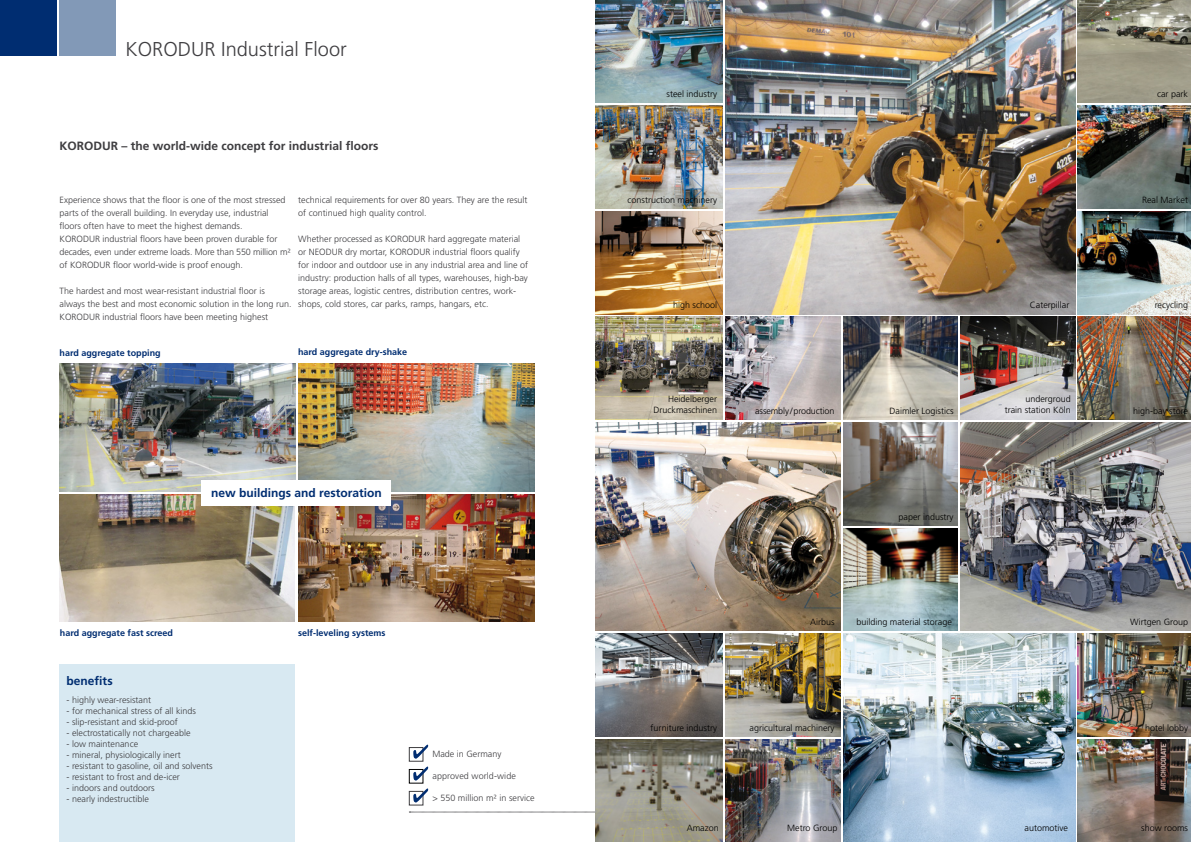
<style>
.page{position:relative;width:1191px;height:842px;background:#fff}
.page>*{position:absolute;margin:0;border:0;box-sizing:border-box;transform-origin:0 0}
.Tabellen-Text_9_11pt{font:300 20px "Frutiger";color:#3e3d40}
.Tabellen-Text_9_11pt-2{font:700 12px "Frutiger";color:#3e3d40}
.Tabellen-Text_9_11pt-3{font:700 12px "Frutiger";color:#002d71}
.Tabellen-Text_9_11pt-4{font:300 9px/13px "Frutiger";color:#3e3d40}
.Bildunterschrift{font:300 9px/11px "Frutiger";color:#000;text-align:right}
.Tabellen-Text_9_11pt-5{font:700 9px "Frutiger";color:#002d71}
</style>
<div class="page">
<div style="left:0;top:0;width:57px;height:56px;background:#002d71"></div>
<div style="left:60px;top:0;width:56px;height:56px;background:#8299b7"></div>
<div style="left:60px;top:664px;width:235px;height:178px;background:#d8e9f2"></div>
<img style="left:60px;top:364px;width:235px;height:127px">
<img style="left:60px;top:494px;width:235px;height:128px">
<img style="left:298px;top:364px;width:236px;height:127px">
<img style="left:298px;top:494px;width:236px;height:128px">
<div style="left:409px;top:747px;width:14px;height:14px;border:1px solid #3e3d40"></div>
<svg style="left:413px;top:745px;width:15px;height:14px"></svg>
<div style="left:409px;top:769px;width:14px;height:14px;border:1px solid #000"></div>
<svg style="left:413px;top:766px;width:15px;height:15px"></svg>
<div style="left:409px;top:791px;width:14px;height:14px;border:1px solid #3e3d40"></div>
<svg style="left:413px;top:788px;width:15px;height:14px"></svg>
<svg style="left:409px;top:812px;width:186px;height:1px"></svg>
<div style="left:202px;top:480px;width:189px;height:26px;background:#fff"></div>
<img style="left:1077px;top:106px;width:114px;height:102px">
<img style="left:1077px;top:211px;width:114px;height:103px">
<img style="left:725px;top:317px;width:115px;height:103px">
<img style="left:843px;top:317px;width:114px;height:103px">
<img style="left:960px;top:317px;width:115px;height:103px">
<img style="left:1077px;top:317px;width:114px;height:103px">
<img style="left:843px;top:422px;width:114px;height:103px">
<img style="left:960px;top:422px;width:231px;height:209px">
<img style="left:843px;top:528px;width:114px;height:103px">
<img style="left:725px;top:0;width:350px;height:314px">
<img style="left:1077px;top:0;width:114px;height:103px">
<img style="left:595px;top:0;width:128px;height:103px">
<img style="left:595px;top:106px;width:128px;height:102px">
<img style="left:595px;top:211px;width:128px;height:103px">
<img style="left:595px;top:317px;width:128px;height:103px">
<img style="left:595px;top:422px;width:245px;height:209px">
<img style="left:595px;top:634px;width:128px;height:102px">
<img style="left:725px;top:634px;width:115px;height:102px">
<img style="left:843px;top:634px;width:232px;height:208px">
<img style="left:1077px;top:634px;width:114px;height:102px">
<img style="left:595px;top:739px;width:128px;height:103px">
<img style="left:725px;top:739px;width:115px;height:103px">
<img style="left:1077px;top:739px;width:114px;height:103px">
<p class="Tabellen-Text_9_11pt" style="left:126px;top:38px;width:223px">KORODUR Industrial Floor</p>
<p class="Tabellen-Text_9_11pt-2" style="left:60px;top:139px;width:320px">KORODUR – the world-wide concept for industrial floors</p>
<p class="Tabellen-Text_9_11pt-4" style="left:60px;top:194px;width:233px">Experience shows that the floor is one of the most stressed parts of the overall building. In everyday use, industrial floors often have to meet the highest demands.<br>KORODUR industrial floors have been proven durable for decades, even under extreme loads. More than 550 million m² of KORODUR floor world-wide is proof enough.</p>
<p class="Tabellen-Text_9_11pt-4" style="left:60px;top:285px;width:234px">The hardest and most wear-resistant industrial floor is always the best and most economic solution in the long run.<br>KORODUR industrial floors have been meeting highest</p>
<p class="Tabellen-Text_9_11pt-4" style="left:298px;top:194px;width:231px">technical requirements for over 80 years. They are the result of continued high quality control.</p>
<p class="Tabellen-Text_9_11pt-4" style="left:298px;top:233px;width:231px">Whether processed as KORODUR hard aggregate material or NEODUR dry mortar, KORODUR industrial floors qualify for indoor and outdoor use in any industrial area and line of industry: production halls of all types, warehouses, high-bay storage areas, logistic centres, distribution centres, work&shy;shops, cold stores, car parks, ramps, hangars, etc.</p>
<p class="Tabellen-Text_9_11pt-5" style="left:60px;top:348px;width:103px">hard aggregate topping</p>
<p class="Tabellen-Text_9_11pt-5" style="left:298px;top:347px;width:111px">hard aggregate dry-shake</p>
<p class="Tabellen-Text_9_11pt-3" style="left:211px;top:486px;width:172px">new buildings and restoration</p>
<p class="Tabellen-Text_9_11pt-5" style="left:60px;top:628px;width:115px">hard aggregate fast screed</p>
<p class="Tabellen-Text_9_11pt-3" style="left:67px;top:673px;width:48px">benefits</p>
<p class="Tabellen-Text_9_11pt-4" style="left:67px;top:693px;width:86px">- highly wear-resistant</p>
<p class="Tabellen-Text_9_11pt-4" style="left:67px;top:704px;width:131px">- for mechanical stress of all kinds</p>
<p class="Tabellen-Text_9_11pt-4" style="left:67px;top:715px;width:113px">- slip-resistant and skid-proof</p>
<p class="Tabellen-Text_9_11pt-4" style="left:67px;top:726px;width:125px">- electrostatically not chargeable</p>
<p class="Tabellen-Text_9_11pt-4" style="left:67px;top:737px;width:73px">- low maintenance</p>
<p class="Tabellen-Text_9_11pt-4" style="left:67px;top:748px;width:115px">- mineral, physiologically inert</p>
<p class="Tabellen-Text_9_11pt-4" style="left:67px;top:759px;width:147px">- resistant to gasoline, oil and solvents</p>
<p class="Tabellen-Text_9_11pt-4" style="left:67px;top:770px;width:115px">- resistant to frost and de-icer</p>
<p class="Tabellen-Text_9_11pt-4" style="left:67px;top:781px;width:90px">- indoors and outdoors</p>
<p class="Tabellen-Text_9_11pt-4" style="left:67px;top:792px;width:84px">- nearly indestructible</p>
<p class="Tabellen-Text_9_11pt-5" style="left:298px;top:628px;width:89px">self-leveling systems</p>
<p class="Tabellen-Text_9_11pt-4" style="left:432px;top:747px;width:71px">Made in Germany</p>
<p class="Tabellen-Text_9_11pt-4" style="left:432px;top:791px;width:104px">&gt; 550 million m² in service</p>
<p class="Tabellen-Text_9_11pt-4" style="left:432px;top:769px;width:85px">approved world-wide</p>
<p class="Bildunterschrift" style="left:666px;top:88px;width:52px">steel industry</p>
<p class="Bildunterschrift" style="left:1157px;top:88px;width:32px">car park</p>
<p class="Bildunterschrift" style="left:627px;top:194px;width:91px">construction machinery</p>
<p class="Bildunterschrift" style="left:1142px;top:194px;width:47px">Real Market</p>
<p class="Bildunterschrift" style="left:673px;top:300px;width:46px">high school</p>
<p class="Bildunterschrift" style="left:668px;top:393px;width:51px">Heidelberger</p>
<p class="Bildunterschrift" style="left:653px;top:404px;width:65px">Druckmaschinen</p>
<p class="Bildunterschrift" style="left:1029px;top:300px;width:41px">Caterpillar</p>
<p class="Bildunterschrift" style="left:1154px;top:299px;width:35px">recycling</p>
<p class="Bildunterschrift" style="left:1004px;top:393px;width:68px">undergroud<br>train station Köln</p>
<p class="Bildunterschrift" style="left:755px;top:405px;width:81px">assembly/production</p>
<p class="Bildunterschrift" style="left:889px;top:405px;width:65px">Daimler Logistics</p>
<p class="Bildunterschrift" style="left:1133px;top:405px;width:56px">high-bay store</p>
<p class="Bildunterschrift" style="left:898px;top:511px;width:57px">paper industry</p>
<p class="Bildunterschrift" style="left:810px;top:616px;width:26px">Airbus</p>
<p class="Bildunterschrift" style="left:856px;top:616px;width:97px">building material storage</p>
<p class="Bildunterschrift" style="left:1130px;top:616px;width:60px">Wirtgen Group</p>
<p class="Bildunterschrift" style="left:650px;top:722px;width:68px">furniture industry</p>
<p class="Bildunterschrift" style="left:749px;top:722px;width:86px">agricultural machinery</p>
<p class="Bildunterschrift" style="left:1145px;top:722px;width:45px">hotel lobby</p>
<p class="Bildunterschrift" style="left:686px;top:822px;width:34px">Amazon</p>
<p class="Bildunterschrift" style="left:787px;top:822px;width:52px">Metro Group</p>
<p class="Bildunterschrift" style="left:1024px;top:822px;width:45px">automotive</p>
<p class="Bildunterschrift" style="left:1141px;top:822px;width:48px">show rooms</p>
</div>
